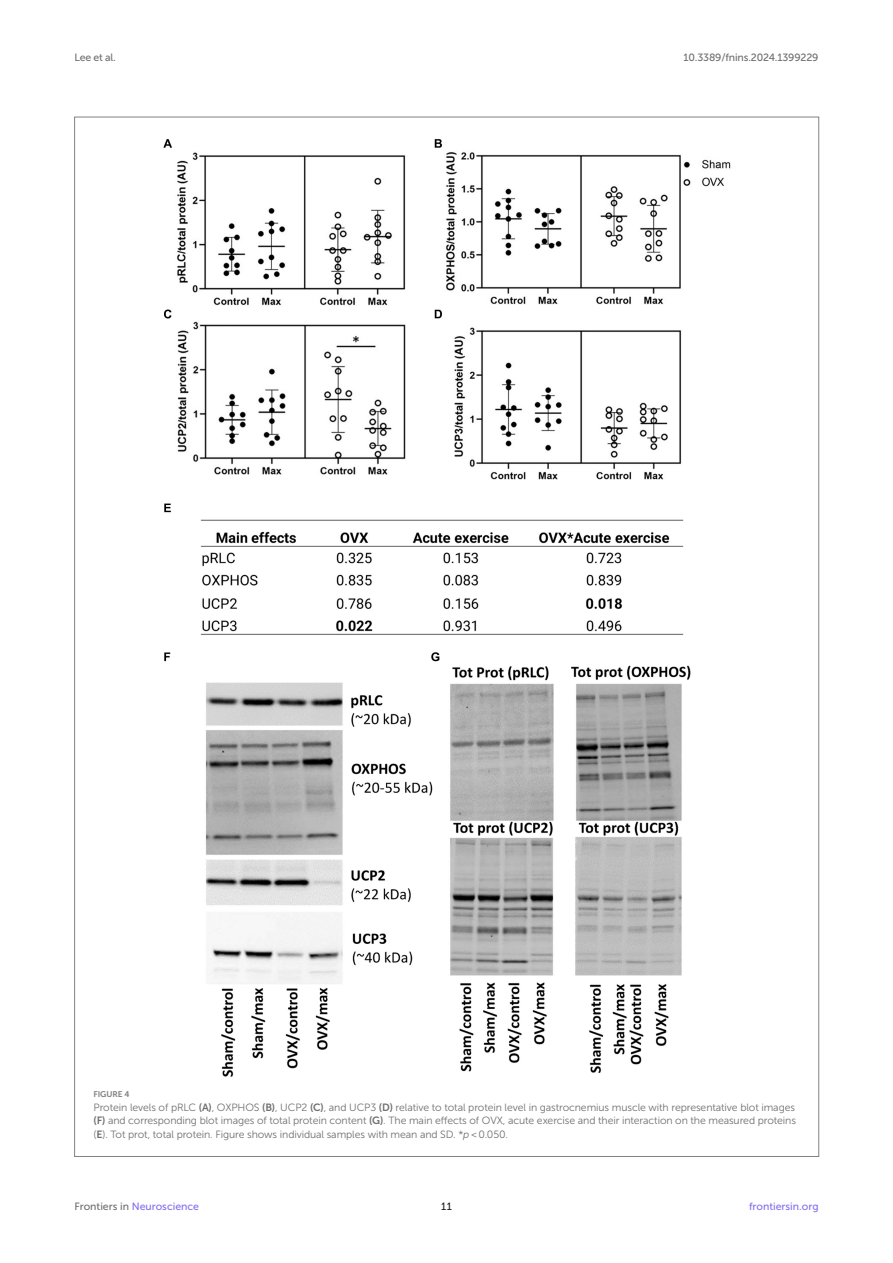
<style>
.page{position:relative;width:893px;height:1263px;background:#fff}
.page>*{position:absolute;margin:0;border:0;box-sizing:border-box;transform-origin:0 0}
.FIG_LEG{font:10.5px/13.5px "Museo Sans 300";letter-spacing:-.01em;color:#706f70;text-align:justify}
.t1{font:10.5px "Museo Sans 500";color:#856df0}
.t2{font:10.5px "Museo Sans 500";letter-spacing:-.015em;color:#706f70}
.t3{font:10.5px "Museo Sans 500";color:#1b1c1b}
.FIG_HD{font:8.25px "Museo Sans 700";letter-spacing:-.01em;color:#7e7f7f}
.s1{font-family:"Museo Sans 700"}
.s2{font-style:italic}
.s3{color:#706f70}
</style>
<div class="page">
<img style="left:163px;top:139px;width:568px;height:938px">
<p class="t2" style="left:74px;top:51px;width:43px">Lee et al.</p>
<p class="t2" style="left:684px;top:51px;width:136px">10.3389/fnins.2024.1399229</p>
<p class="FIG_HD" style="left:94px;top:1089px;width:37px">FIGURE 4</p>
<p class="FIG_LEG" style="left:94px;top:1100px;width:704px">Protein levels of pRLC <span class="s1">(A)</span>, OXPHOS <span class="s1">(B)</span>, UCP2 <span class="s1">(C)</span>, and UCP3 <span class="s1">(D)</span> relative to total protein level in gastrocnemius muscle with representative blot images <span class="s1">(F)</span> and corresponding blot images of total protein content <span class="s1">(G)</span>. The main effects of OVX, acute exercise and their interaction on the measured proteins (<span class="s1">E</span>). Tot prot, total protein. Figure shows individual samples with mean and SD. *<span class="s2">p</span> &lt; 0.050.</p>
<p class="t1" style="left:74px;top:1200px;width:126px"><span class="s3">Frontiers in</span> Neuroscience</p>
<p class="t3" style="left:441px;top:1200px;width:12px">11</p>
<p class="t1" style="left:749px;top:1200px;width:71px">frontiersin.org</p>
</div>
